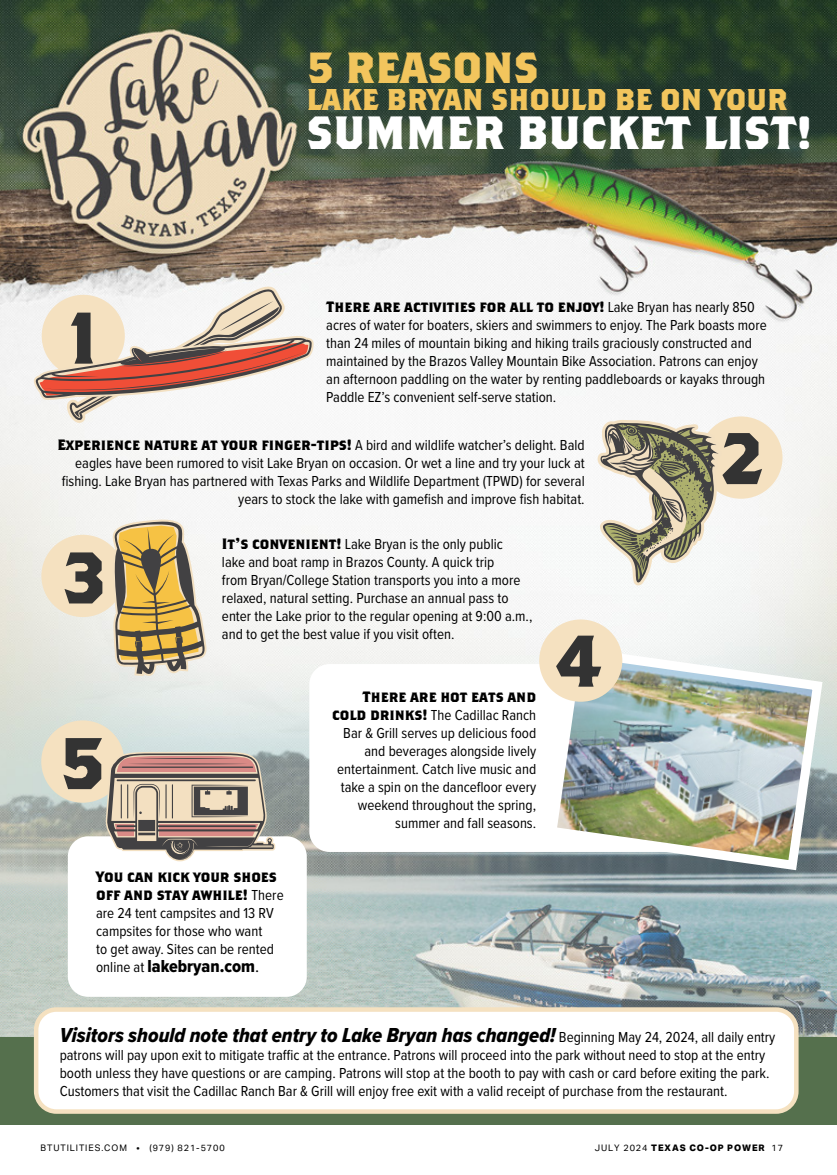
<style>
.page{position:relative;width:837px;height:1175px;background:#fff}
.page>*{position:absolute;margin:0;border:0;box-sizing:border-box;transform-origin:0 0}
.t1{font:700 72.9px "Brothers OT";color:#333}
.t2{font:700 46.5px "Brothers OT";color:#fff}
.t3{font:700 43.5px "Brothers OT";color:#f2c55d}
.t4{font:700 30px "Brothers OT";color:#f2c55d}
.t5{font:21px "Proxima Nova Cond Extrabld It";color:#000}
.t6{font:18px "Proxima Nova Cond Extrabld";color:#000}
.t7{font:15px/18px "Proxima Nova Cond";color:#000}
.t8{font:700 15px/18px "Brothers OT";color:#000}
.t9{font:9px "Aktiv Grotesk";letter-spacing:.1em;color:#000}
.t10{font:800 9px "Aktiv Grotesk";letter-spacing:.1em;color:#000}
.s1{font-family:"Proxima Nova Cond";font-weight:400}
.s2{font-family:"Brothers OT";font-weight:700}
.s3{font-family:"Proxima Nova Cond";font-size:15px}
.s4{font-family:"Proxima Nova Cond"}
.s5{font-weight:400}
</style>
<div class="page">
<img style="left:0;top:0;width:837px;height:1037px">
<svg style="left:309px;top:664px;width:233px;height:188px"></svg>
<svg style="left:34px;top:286px;width:280px;height:139px"></svg>
<svg style="left:323px;top:427px;width:13px;height:7px"></svg>
<div style="left:699px;top:416px;width:84px;height:83px;background:#f5e1c0;border-radius:50%"></div>
<svg style="left:598px;top:420px;width:125px;height:165px"></svg>
<div style="left:68px;top:836px;width:239px;height:160px;background:#fff;border-radius:20px"></div>
<div style="left:41px;top:535px;width:84px;height:82px;background:#f5e1c0;border-radius:50%"></div>
<svg style="left:110px;top:517px;width:97px;height:159px"></svg>
<div style="left:41px;top:720px;width:83px;height:82px;background:#f5e1c0;border-radius:50%"></div>
<svg style="left:105px;top:752px;width:170px;height:109px;background:#b09d92"></svg>
<img style="left:542px;top:642px;width:286px;height:233px">
<div style="left:539px;top:619px;width:83px;height:82px;background:#f5e1c0;border-radius:50%"></div>
<div style="left:0;top:1037px;width:837px;height:88px;background:#55704d"></div>
<div style="left:36px;top:1009px;width:760px;height:102px;background:#fff;border-radius:20px"></div>
<div style="left:34px;top:1007px;width:765px;height:106px;border:4px solid #f5e1c0;border-radius:20px"></div>
<h1 class="t1" style="left:69px;top:305px;width:31px">1</h1>
<h3 class="t3" style="left:307px;top:48px;width:234px">5 REASONS</h3>
<h3 class="t4" style="left:307px;top:86px;width:483px">LAKE BRYAN SHOULD BE ON YOUR</h3>
<h2 class="t2" style="left:307px;top:112px;width:507px">SUMMER BUCKET LIST!</h2>
<p class="t8" style="left:326px;top:299px;width:430px">There are activities for all to enjoy! <span class="s1">Lake Bryan has nearly 850</span></p>
<p class="t7" style="left:326px;top:316px;width:442px">acres of water for boaters, skiers and swimmers to enjoy. The Park boasts more than 24 miles of mountain biking and hiking trails graciously constructed and maintained by the Brazos Valley Mountain Bike Association. Patrons can enjoy an afternoon paddling on the water by renting paddleboards or kayaks through Paddle EZ’s convenient self-serve station.</p>
<p class="t7" style="left:57px;top:435px;width:529px;text-align:right"><span class="s2">Experience nature at your finger-tips!</span> A bird and wildlife watcher’s delight. Bald eagles have been rumored to visit Lake Bryan on occasion. Or wet a line and try your luck at fishing. Lake Bryan has partnered with Texas Parks and Wildlife Department (TPWD) for several years to stock the lake with gamefish and improve fish habitat.</p>
<h1 class="t1" style="left:722px;top:426px;width:42px">2</h1>
<h1 class="t1" style="left:63px;top:545px;width:45px">3</h1>
<h1 class="t1" style="left:59px;top:730px;width:48px">5</h1>
<p class="t7" style="left:222px;top:534px;width:312px"><span class="s2">It’s convenient!</span> Lake Bryan is the only public<br>lake and boat ramp in Brazos County. A quick trip<br>from Bryan/College Station transports you into a more relaxed, natural setting. Purchase an annual pass to enter the Lake prior to the regular opening at 9:00 a.m., and to get the best value if you visit often.</p>
<p class="t8" style="left:363px;top:688px;width:175px">There are hot eats and</p>
<p class="t7" style="left:332px;top:705px;width:206px;text-align:right"><span class="s2">cold drinks!</span> The Cadillac Ranch<br>Bar &amp; Grill serves up delicious food and beverages alongside lively entertainment. Catch live music and take a spin on the dancefloor every weekend throughout the spring, summer and fall seasons.</p>
<p class="t8" style="left:96px;top:868px;width:189px">You can kick your shoes off and stay awhile! <span class="s1">There</span></p>
<p class="t7" style="left:96px;top:903px;width:179px">are 24 tent campsites and 13 RV campsites for those who want to get away. Sites can be rented</p>
<p class="t6" style="left:96px;top:952px;width:165px"><span class="s3">online at</span> lakebryan.com<span class="s4">.</span></p>
<h1 class="t1" style="left:556px;top:628px;width:47px">4</h1>
<h3 class="t5" style="left:60px;top:1019px;width:717px">Visitors should note that entry to Lake Bryan has changed! <span class="s3">Beginning May 24, 2024, all daily entry</span></h3>
<p class="t7" style="left:60px;top:1045px;width:711px">patrons will pay upon exit to mitigate traffic at the entrance. Patrons will proceed into the park without need to stop at the entry booth unless they have questions or are camping. Patrons will stop at the booth to pay with cash or card before exiting the park.<br>Customers that visit the Cadillac Ranch Bar &amp; Grill will enjoy free exit with a valid receipt of purchase from the restaurant.</p>
<p class="t9" style="left:40px;top:1143px;width:186px">BTUTILITIES.COM • (979) 821-5700</p>
<p class="t10" style="left:595px;top:1143px;width:190px"><span class="s5">JULY 2024</span> TEXAS CO-OP POWER <span class="s5">17</span></p>
</div>
